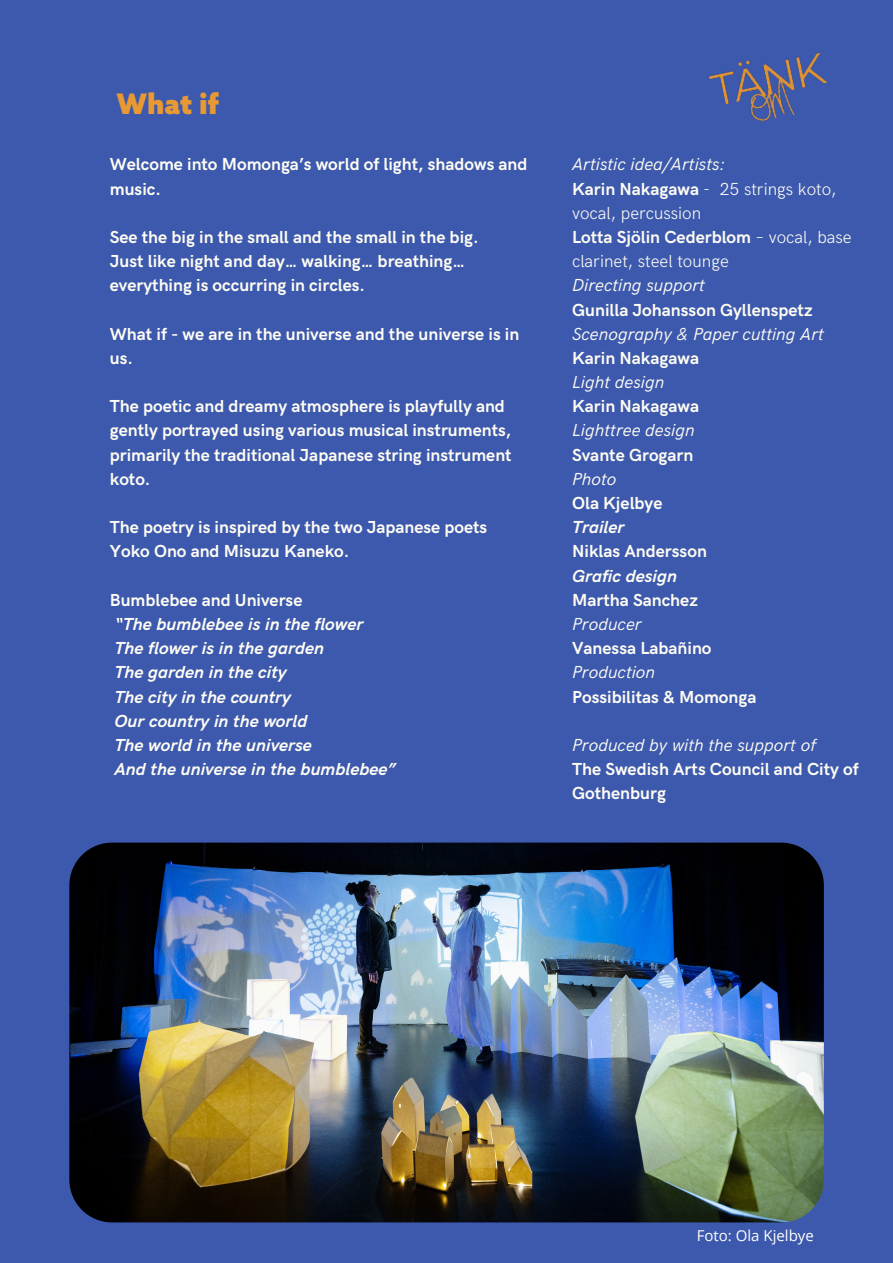
<style>
.page{position:relative;width:893px;height:1263px;background:#3c59ad}
.page>*{position:absolute;margin:0;border:0;box-sizing:border-box;transform-origin:0 0}
.t1{font:900 28.35px "Azo Sans";color:#e99933}
.t2{font:700 17.48px/24.2px "HK Grotesk";color:#fefcf3}
.t3{font:italic 700 17.48px/24.2px "HK Grotesk";color:#fefcf3}
.t4{font:15px "Open Sans";color:#fff}
.s1{font-style:normal}
.s2{font-weight:400;font-style:italic}
.s3{font-weight:300}
.s4{font-style:italic}
</style>
<div class="page">
<img style="left:69px;top:842px;width:755px;height:380px;border-radius:43px">
<img style="left:708px;top:52px;width:120px;height:70px">
<h2 class="t1" style="left:116px;top:89px;width:104px">What if</h2>
<h1 class="t2" style="left:110px;top:153px;width:419px">Welcome into Momonga’s world of light, shadows and music.</h1>
<h2 class="t2" style="left:110px;top:226px;width:370px">See the big in the small and the small in the big.<br>Just like night and day… walking… breathing… everything is occurring in circles.</h2>
<h2 class="t2" style="left:110px;top:322px;width:411px">What if - we are in the universe and the universe is in us.</h2>
<h2 class="t2" style="left:110px;top:395px;width:403px">The poetic and dreamy atmosphere is playfully and gently portrayed using various musical instruments, primarily the traditional Japanese string instrument koto.</h2>
<h2 class="t2" style="left:110px;top:516px;width:379px">The poetry is inspired by the two Japanese poets<br>Yoko Ono and Misuzu Kaneko.</h2>
<h2 class="t3" style="left:110px;top:588px;width:287px"><span class="s1">Bumblebee and Universe<br></span>“The bumblebee is in the flower<br>The flower is in the garden<br>The garden in the city<br>The city in the country<br>Our country in the world<br>The world in the universe<br>And the universe in the bumblebee”</h2>
<p class="t2" style="left:572px;top:153px;width:281px"><span class="s2">Artistic idea/Artists:<br></span>Karin Nakagawa <span class="s3">- 25 strings koto, vocal, percussion<br></span>Lotta Sjölin Cederblom <span class="s3">– vocal, base clarinet, steel tounge<br></span><span class="s2">Directing support<br></span>Gunilla Johansson Gyllenspetz<br><span class="s2">Scenography &amp; Paper cutting Art<br></span>Karin Nakagawa<br><span class="s2">Light design<br></span>Karin Nakagawa<br><span class="s2">Lighttree design<br></span>Svante Grogarn<br><span class="s2">Photo<br></span>Ola Kjelbye<br><span class="s4">Trailer<br></span>Niklas Andersson<br><span class="s4">Grafic design<br></span>Martha Sanchez<br><span class="s2">Producer<br></span>Vanessa Labañino<br><span class="s2">Production<br></span>Possibilitas &amp; Momonga</p>
<h3 class="t2" style="left:572px;top:734px;width:288px"><span class="s2">Produced by with the support of<br></span>The Swedish Arts Council and City of<br>Gothenburg</h3>
<h3 class="t4" style="left:697px;top:1225px;width:119px">Foto: Ola Kjelbye</h3>
</div>
